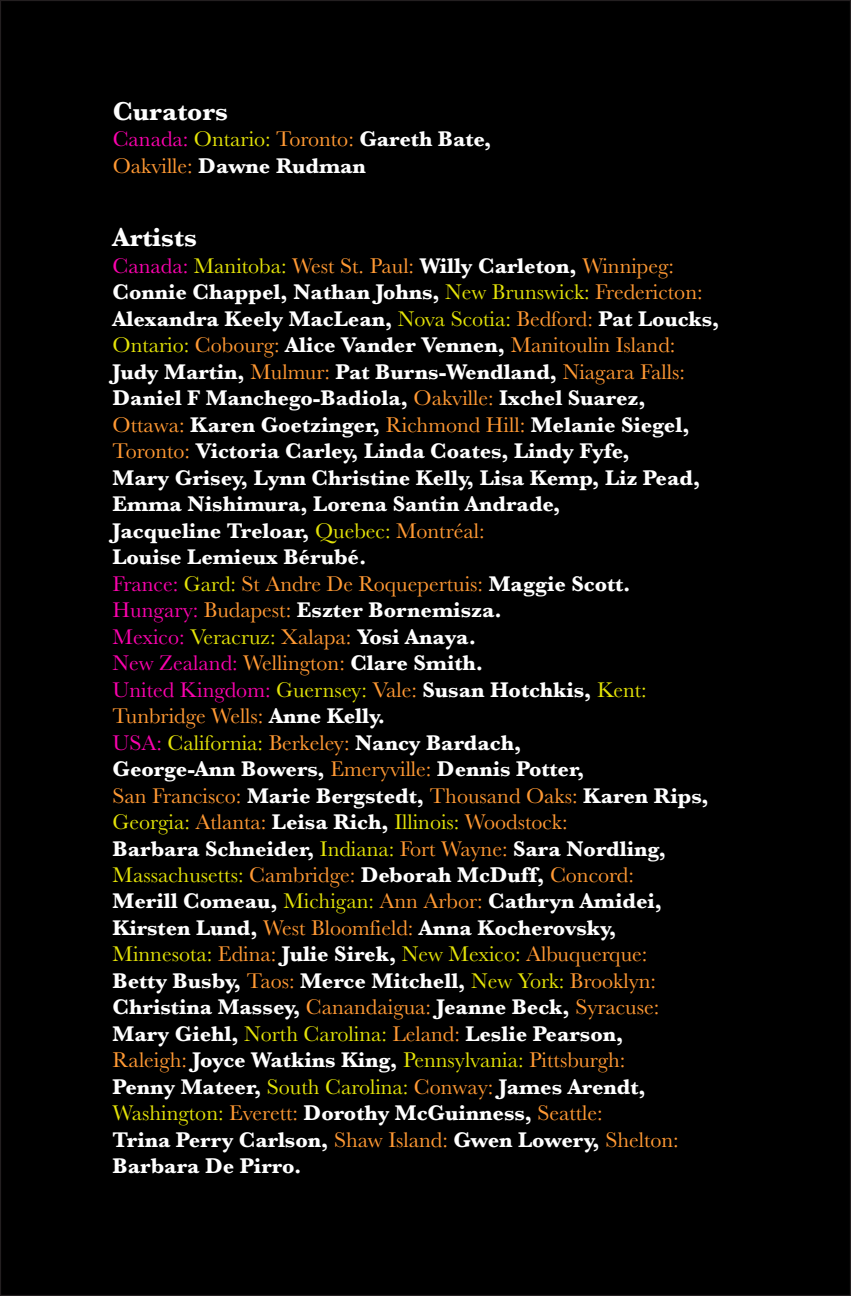
<style>
.page{position:relative;width:851px;height:1296px;background:#fff}
.page>*{position:absolute;margin:0;border:0;box-sizing:border-box;transform-origin:0 0}
.t1{font:700 27px "Baskerville";color:#fefefe}
.t2{font:700 27px "Baskerville";color:#fff}
.t3{font:700 22.05px/26.6px "Baskerville";color:#fff}
.t4{font:700 22.05px/26.6px "Baskerville";color:#fefefe}
.s1{font-weight:400;color:#fa03ad}
.s2{font-weight:400;color:#e4e308}
.s3{font-weight:400;color:#f93}
.s4{color:#fefefe}
</style>
<div class="page">
<div style="left:0;top:0;width:850px;height:1296px;background:#000"></div>
<p class="t1" style="left:113px;top:92px;width:117px">Curators</p>
<p class="t4" style="left:113px;top:126px;width:380px"><span class="s1">Canada:</span> <span class="s2">Ontario:</span> <span class="s3">Toronto:</span> Gareth Bate,<br><span class="s3">Oakville:</span> Dawne Rudman</p>
<p class="t2" style="left:112px;top:219px;width:86px">Artists</p>
<p class="t3" style="left:112px;top:253px;width:608px"><span class="s1">Canada:</span> <span class="s2">Manitoba:</span> <span class="s3">West St. Paul:</span> Willy Carleton, <span class="s3">Winnipeg:<br></span>Connie Chappel, Nathan Johns, <span class="s2">New Brunswick:</span> <span class="s3">Fredericton:<br></span>Alexandra Keely MacLean, <span class="s2">Nova Scotia:</span> <span class="s3">Bedford:</span> Pat Loucks, <span class="s2">Ontario:</span> <span class="s3">Cobourg:</span> Alice Vander Vennen, <span class="s3">Manitoulin Island:<br></span>Judy Martin, <span class="s3">Mulmur:</span> Pat Burns-Wendland, <span class="s3">Niagara Falls:<br></span>Daniel F Manchego-Badiola, <span class="s3">Oakville:</span> Ixchel Suarez, <span class="s3">Ottawa:</span> Karen Goetzinger, <span class="s3">Richmond Hill:</span> Melanie Siegel, <span class="s3">Toronto:</span> Victoria Carley, Linda Coates, Lindy Fyfe,<br>Mary Grisey, Lynn Christine Kelly, Lisa Kemp, Liz Pead, Emma Nishimura, Lorena Santin Andrade,<br>Jacqueline Treloar, <span class="s2">Quebec:</span> <span class="s3">Montréal:<br></span>Louise Lemieux <span class="s4">Bérubé</span>.<br><span class="s1">France:</span> <span class="s2">Gard:</span> <span class="s3">St Andre De Roquepertuis:</span> Maggie Scott.<br><span class="s1">Hungary:</span> <span class="s3">Budapest:</span> Eszter Bornemisza.<br><span class="s1">Mexico:</span> <span class="s2">Veracruz:</span> <span class="s3">Xalapa:</span> Yosi Anaya.<br><span class="s1">New Zealand:</span> <span class="s3">Wellington:</span> Clare Smith.<br><span class="s1">United Kingdom:</span> <span class="s2">Guernsey:</span> <span class="s3">Vale:</span> Susan Hotchkis, <span class="s2">Kent:<br></span><span class="s3">Tunbridge Wells:</span> Anne Kelly.<br><span class="s1">USA:</span> <span class="s2">California:</span> <span class="s3">Berkeley:</span> Nancy Bardach,<br>George-Ann Bowers, <span class="s3">Emeryville:</span> Dennis Potter,<br><span class="s3">San Francisco:</span> Marie Bergstedt, <span class="s3">Thousand Oaks:</span> Karen Rips, <span class="s2">Georgia:</span> <span class="s3">Atlanta:</span> Leisa Rich, <span class="s2">Illinois:</span> <span class="s3">Woodstock:<br></span>Barbara Schneider, <span class="s2">Indiana:</span> <span class="s3">Fort Wayne:</span> Sara Nordling, <span class="s2">Massachusetts:</span> <span class="s3">Cambridge:</span> Deborah McDuff, <span class="s3">Concord:<br></span>Merill Comeau, <span class="s2">Michigan:</span> <span class="s3">Ann Arbor:</span> Cathryn Amidei, Kirsten Lund, <span class="s3">West Bloomfield:</span> Anna Kocherovsky, <span class="s2">Minnesota:</span> <span class="s3">Edina:</span> Julie Sirek, <span class="s2">New Mexico:</span> <span class="s3">Albuquerque:<br></span>Betty Busby, <span class="s3">Taos:</span> Merce Mitchell, <span class="s2">New York:</span> <span class="s3">Brooklyn:<br></span>Christina Massey, <span class="s3">Canandaigua:</span> Jeanne Beck, <span class="s3">Syracuse:<br></span>Mary Giehl, <span class="s2">North Carolina:</span> <span class="s3">Leland:</span> Leslie Pearson,<br><span class="s3">Raleigh:</span> Joyce Watkins King, <span class="s2">Pennsylvania:</span> <span class="s3">Pittsburgh:<br></span>Penny Mateer, <span class="s2">South Carolina:</span> <span class="s3">Conway:</span> James Arendt, <span class="s2">Washington:</span> <span class="s3">Everett:</span> Dorothy McGuinness, <span class="s3">Seattle:<br></span>Trina Perry Carlson, <span class="s3">Shaw Island:</span> Gwen Lowery, <span class="s3">Shelton:<br></span>Barbara De Pirro.</p>
</div>
